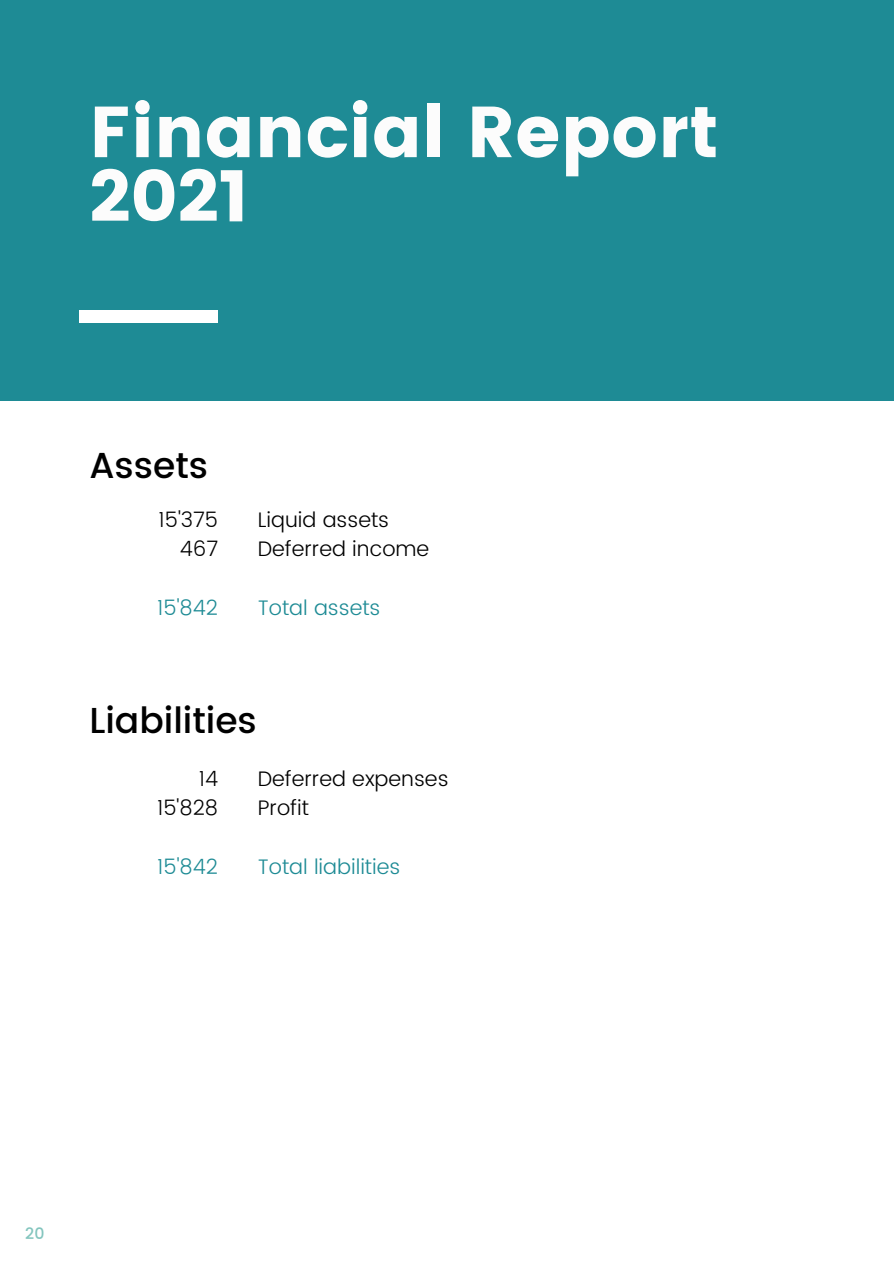
<style>
.page{position:relative;width:894px;height:1264px;background:#fff}
.page>*{position:absolute;margin:0;border:0;box-sizing:border-box;transform-origin:0 0}
.t1{font:72px/64.2px "Poppins";color:#fcfcfc}
.t2{font:500 36px "Poppins";color:#000}
.t3{font:300 21px/29.2px "Poppins";color:#000}
.t4{font:300 21px "Poppins";color:#1e8b95}
.t5{font:500 15.75px "Poppins";color:#83c5be}
</style>
<div class="page">
<div style="left:0;top:0;width:893px;height:400px;background:#1e8b95"></div>
<div style="left:79px;top:310px;width:139px;height:12px;background:#fff"></div>
<h1 class="t1" style="left:89px;top:100px;width:630px">Financial Report<br>2021</h1>
<h2 class="t2" style="left:89px;top:445px;width:120px">Assets</h2>
<p class="t3" style="left:158px;top:505px;width:61px;text-align:right">15'375<br>467</p>
<p class="t4" style="left:157px;top:595px;width:62px">15'842</p>
<p class="t3" style="left:258px;top:505px;width:173px">Liquid assets<br>Deferred income</p>
<p class="t4" style="left:258px;top:595px;width:124px">Total assets</p>
<h2 class="t2" style="left:89px;top:699px;width:169px">Liabilities</h2>
<p class="t3" style="left:157px;top:764px;width:62px;text-align:right">14<br>15'828</p>
<p class="t4" style="left:157px;top:854px;width:62px">15'842</p>
<p class="t3" style="left:258px;top:764px;width:192px">Deferred expenses<br>Profit</p>
<p class="t4" style="left:258px;top:854px;width:144px">Total liabilities</p>
<p class="t5" style="left:25px;top:1222px;width:21px">20</p>
</div>
